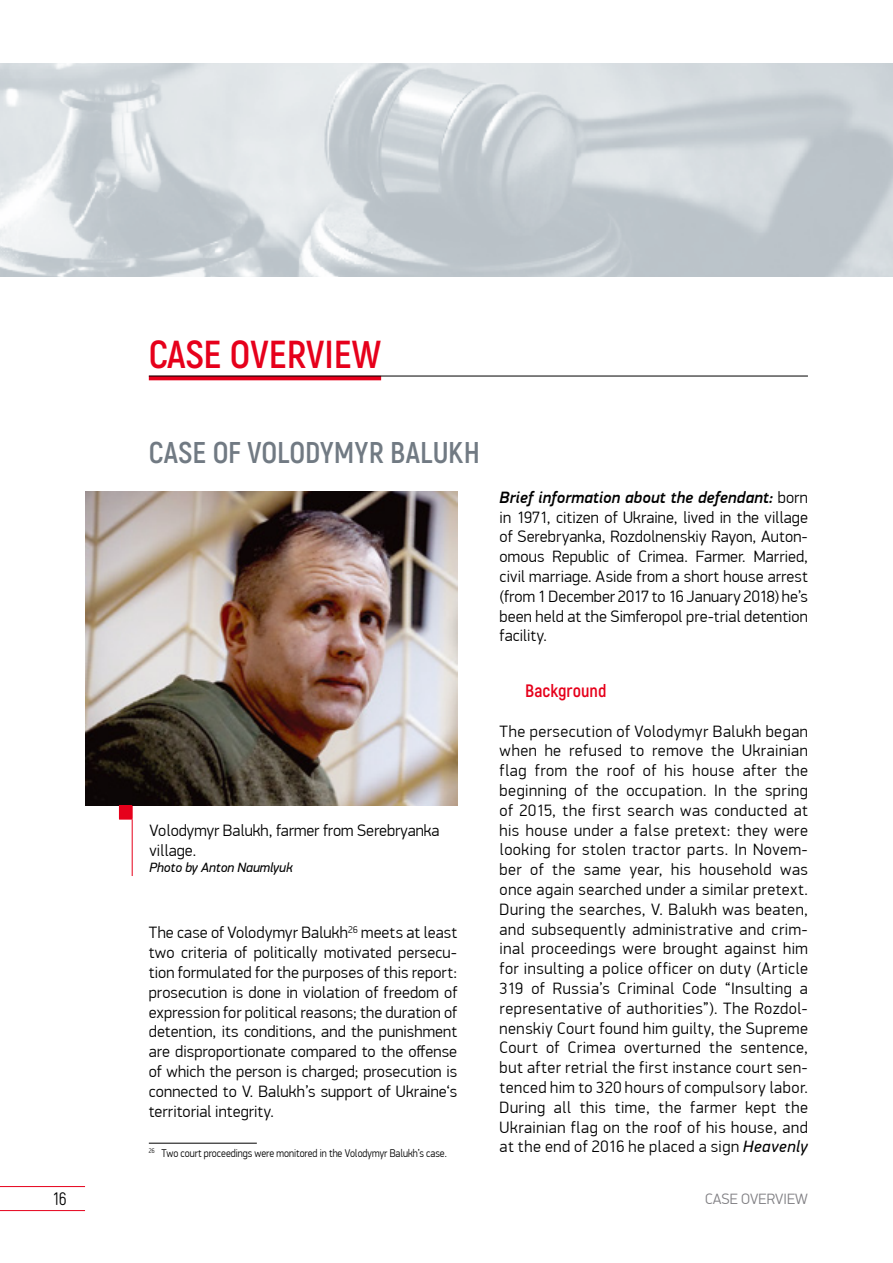
<style>
.page{position:relative;width:893px;height:1263px;background:#fff}
.page>*{position:absolute;margin:0;border:0;box-sizing:border-box;transform-origin:0 0}
._0-Title-1{font:700 39px "Akrobat";color:#e6001b}
._0-Title-2_1col{font:700 30px "Akrobat";letter-spacing:.01em;color:#717a83}
._0-Title-3{font:700 18px "Akrobat";color:#e6001b}
.t1{font:18px "Akrobat";color:#000}
._0-Main{font:300 16.5px/19.8px "PF Din Display Pro";letter-spacing:.01em;color:#000;text-align:justify}
.Podpis_Photo{font:300 16.5px/19.8px "PF Din Display Pro";color:#000}
.t2{font:300 15px "PF Din Display Pro";color:#818084}
.Podpis_Photo-2{font:italic 13.5px "PF Din Display Pro";color:#000}
._0-Snoska{font:300 11.25px "PF Din Display Pro";color:#000;scale:.9 1}
.s1{font-weight:500;font-style:italic}
.s2{font-weight:400;font-style:italic}
</style>
<div class="page">
<hr style="left:0;top:1186px;width:85px;height:1px;background:#e6001b">
<hr style="left:0;top:1210px;width:85px;height:1px;background:#e6001b">
<img style="left:0;top:64px;width:893px;height:212px">
<hr style="left:149px;top:376px;width:232px;height:4px;background:#e6001b">
<hr style="left:149px;top:376px;width:659px;height:1px;background:#000">
<hr style="left:149px;top:1143px;width:108px;height:1px;background:#000">
<img style="left:85px;top:491px;width:372px;height:315px">
<svg style="left:119px;top:806px;width:14px;height:14px"></svg>
<hr style="left:132px;top:819px;width:1px;height:57px;background:#e6001b">
<p class="_0-Title-1" style="left:149px;top:330px;width:234px">CASE OVERVIEW</p>
<p class="_0-Title-2_1col" style="left:149px;top:434px;width:333px">CASE OF VOLODYMYR BALUKH</p>
<p class="Podpis_Photo" style="left:150px;top:820px;width:291px">Volodymyr Balukh, farmer from Serebryanka village.</p>
<p class="Podpis_Photo-2" style="left:150px;top:859px;width:144px">Photo by Anton Naumlyuk</p>
<p class="_0-Main" style="left:149px;top:923px;width:310px">The case of Volodymyr Balukh<sup>26</sup> meets at least two criteria of politically motivated persecu&shy;tion formulated for the purposes of this report: prosecution is done in violation of freedom of expression for political reasons; the duration of detention, its conditions, and the punishment are disproportionate compared to the offense of which the person is charged; prosecution is connected to V. Balukh’s support of Ukraine‘s territorial integrity.</p>
<p class="_0-Snoska" style="left:149px;top:1146px;width:333px"><sup>26</sup> Two court proceedings were monitored in the Volodymyr Balukh’s case.</p>
<p class="_0-Main" style="left:500px;top:487px;width:310px"><span class="s1">Brief information about the defendant:</span> born in 1971, citizen of Ukraine, lived in the village of Serebryanka, Rozdolnenskiy Rayon, Auton&shy;omous Republic of Crimea. Farmer. Married, civil marriage. Aside from a short house arrest (from 1 December 2017 to 16 January 2018) he’s been held at the Simferopol pre-trial detention facility.</p>
<p class="_0-Title-3" style="left:525px;top:679px;width:83px">Background</p>
<p class="_0-Main" style="left:500px;top:721px;width:310px">The persecution of Volodymyr Balukh began when he refused to remove the Ukrainian flag from the roof of his house after the beginning of the occupation. In the spring of 2015, the first search was conducted at his house under a false pretext: they were looking for stolen tractor parts. In Novem&shy;ber of the same year, his household was once again searched under a similar pretext.<br>During the searches, V. Balukh was beaten, and subsequently administrative and crim&shy;inal proceedings were brought against him for insulting a police officer on duty (Article 319 of Russia’s Criminal Code “Insulting a representative of authorities”). The Rozdol&shy;nenskiy Court found him guilty, the Supreme Court of Crimea overturned the sentence, but after retrial the first instance court sen&shy;tenced him to 320 hours of compulsory labor.<br>During all this time, the farmer kept the Ukrainian flag on the roof of his house, and at the end of 2016 he placed a sign <span class="s2">Heavenly</span></p>
<p class="t1" style="left:54px;top:1188px;width:14px">16</p>
<p class="t2" style="left:705px;top:1190px;width:104px">CASE OVERVIEW</p>
</div>
